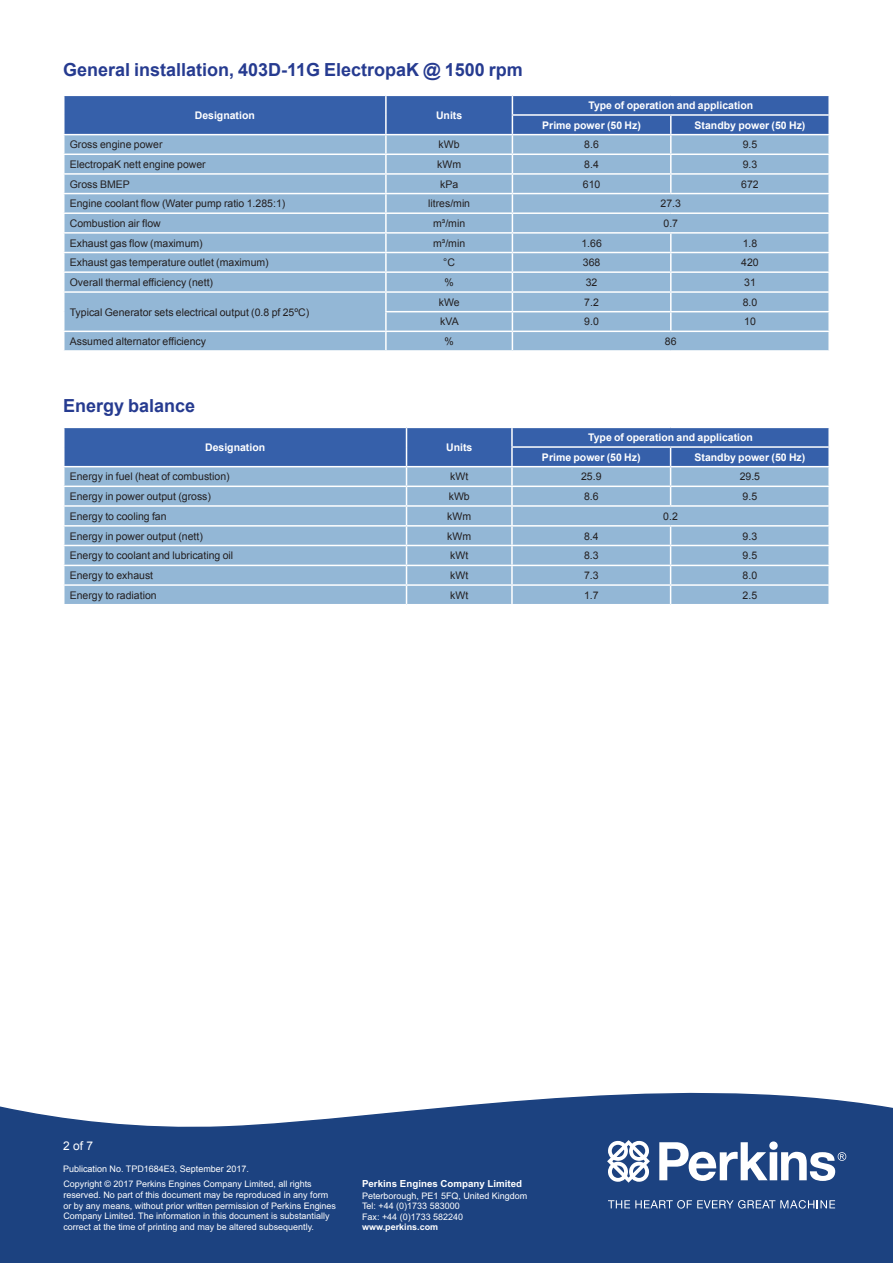
<style>
.page{position:relative;width:893px;height:1263px;background:#fff}
.page>*{position:absolute;margin:0;border:0;box-sizing:border-box;transform-origin:0 0}
.t1{font:700 18px "Arial";color:#263b90}
.t2{font:12px "Arial";color:#fff}
.t3{font:10.5px "Arial";color:#231f20}
.t4{font:700 10.5px/19.6px "Arial";color:#fff}
.t5{font:700 9.75px "Arial";color:#fff}
.t6{font:9px/10.8px "Arial";color:#fff}
.t7{font:700 9px "Arial";color:#fff}
</style>
<div class="page">
<svg style="left:0;top:1092px;width:893px;height:171px;background:#33558d"></svg>
<svg style="left:608px;top:1200px;width:227px;height:8px;background:#5c77a3"></svg>
<svg style="left:607px;top:1140px;width:43px;height:43px"></svg>
<svg style="left:659px;top:1141px;width:187px;height:40px"></svg>
<svg style="left:64px;top:95px;width:766px;height:255px;background:#8dafd2"></svg>
<hr style="left:671px;top:134px;width:159px;height:1px;background:#fff">
<svg style="left:64px;top:427px;width:766px;height:177px;background:#87aacf"></svg>
<hr style="left:671px;top:466px;width:159px;height:1px;background:#fff">
<h1 class="t1" style="left:63px;top:59px;width:461px">General installation, 403D-11G ElectropaK @ 1500 rpm</h1>
<p class="t4" style="left:195px;top:105px;width:62px">Designation</p>
<p class="t4" style="left:436px;top:105px;width:28px">Units</p>
<p class="t4" style="left:542px;top:95px;width:212px;text-indent:46px">Type of operation and application<br>Prime power (50 Hz)</p>
<p class="t4" style="left:695px;top:115px;width:112px">Standby power (50 Hz)</p>
<p class="t3" style="left:70px;top:139px;width:94px">Gross engine power</p>
<p class="t3" style="left:439px;top:139px;width:22px">kWb</p>
<p class="t3" style="left:584px;top:139px;width:16px">8.6</p>
<p class="t3" style="left:743px;top:139px;width:16px">9.5</p>
<p class="t3" style="left:70px;top:158px;width:137px">ElectropaK nett engine power</p>
<p class="t3" style="left:437px;top:158px;width:25px">kWm</p>
<p class="t3" style="left:584px;top:158px;width:16px">8.4</p>
<p class="t3" style="left:743px;top:158px;width:16px">9.3</p>
<p class="t3" style="left:70px;top:178px;width:62px">Gross BMEP</p>
<p class="t3" style="left:440px;top:178px;width:20px">kPa</p>
<p class="t3" style="left:583px;top:178px;width:19px">610</p>
<p class="t3" style="left:741px;top:178px;width:19px">672</p>
<p class="t3" style="left:70px;top:198px;width:217px">Engine coolant flow (Water pump ratio 1.285:1)</p>
<p class="t3" style="left:428px;top:198px;width:43px">litres/min</p>
<p class="t3" style="left:661px;top:198px;width:22px">27.3</p>
<p class="t3" style="left:70px;top:217px;width:93px">Combustion air flow</p>
<p class="t3" style="left:433px;top:217px;width:34px">m³/min</p>
<p class="t3" style="left:663px;top:217px;width:16px">0.7</p>
<p class="t3" style="left:70px;top:237px;width:135px">Exhaust gas flow (maximum)</p>
<p class="t3" style="left:433px;top:237px;width:34px">m³/min</p>
<p class="t3" style="left:581px;top:237px;width:22px">1.66</p>
<p class="t3" style="left:743px;top:237px;width:16px">1.8</p>
<p class="t3" style="left:70px;top:257px;width:200px">Exhaust gas temperature outlet (maximum)</p>
<p class="t3" style="left:443px;top:257px;width:13px">°C</p>
<p class="t3" style="left:583px;top:257px;width:19px">368</p>
<p class="t3" style="left:741px;top:257px;width:19px">420</p>
<p class="t3" style="left:70px;top:276px;width:145px">Overall thermal efficiency (nett)</p>
<p class="t3" style="left:444px;top:276px;width:11px">%</p>
<p class="t3" style="left:586px;top:276px;width:13px">32</p>
<p class="t3" style="left:744px;top:276px;width:13px">31</p>
<p class="t3" style="left:70px;top:306px;width:241px">Typical Generator sets electrical output (0.8 pf 25ºC)</p>
<p class="t3" style="left:439px;top:296px;width:22px">kWe</p>
<p class="t3" style="left:584px;top:296px;width:16px">7.2</p>
<p class="t3" style="left:743px;top:296px;width:16px">8.0</p>
<p class="t3" style="left:440px;top:316px;width:20px">kVA</p>
<p class="t3" style="left:584px;top:316px;width:16px">9.0</p>
<p class="t3" style="left:744px;top:316px;width:13px">10</p>
<p class="t3" style="left:70px;top:335px;width:138px">Assumed alternator efficiency</p>
<p class="t3" style="left:444px;top:335px;width:11px">%</p>
<p class="t3" style="left:665px;top:335px;width:13px">86</p>
<h1 class="t1" style="left:63px;top:396px;width:134px">Energy balance</h1>
<p class="t4" style="left:205px;top:437px;width:62px">Designation</p>
<p class="t4" style="left:446px;top:437px;width:28px">Units</p>
<p class="t4" style="left:542px;top:427px;width:213px;text-indent:46px">Type of operation and application<br>Prime power (50 Hz)</p>
<p class="t4" style="left:694px;top:447px;width:112px">Standby power (50 Hz)</p>
<p class="t3" style="left:70px;top:471px;width:161px">Energy in fuel (heat of combustion)</p>
<p class="t3" style="left:450px;top:471px;width:20px">kWt</p>
<p class="t3" style="left:581px;top:471px;width:22px">25.9</p>
<p class="t3" style="left:740px;top:471px;width:22px">29.5</p>
<p class="t3" style="left:70px;top:490px;width:143px">Energy in power output (gross)</p>
<p class="t3" style="left:449px;top:490px;width:22px">kWb</p>
<p class="t3" style="left:584px;top:490px;width:16px">8.6</p>
<p class="t3" style="left:743px;top:490px;width:16px">9.5</p>
<p class="t3" style="left:70px;top:510px;width:98px">Energy to cooling fan</p>
<p class="t3" style="left:447px;top:510px;width:25px">kWm</p>
<p class="t3" style="left:663px;top:510px;width:16px">0.2</p>
<p class="t3" style="left:70px;top:530px;width:135px">Energy in power output (nett)</p>
<p class="t3" style="left:447px;top:530px;width:25px">kWm</p>
<p class="t3" style="left:584px;top:530px;width:16px">8.4</p>
<p class="t3" style="left:743px;top:530px;width:16px">9.3</p>
<p class="t3" style="left:70px;top:550px;width:165px">Energy to coolant and lubricating oil</p>
<p class="t3" style="left:450px;top:550px;width:20px">kWt</p>
<p class="t3" style="left:584px;top:550px;width:16px">8.3</p>
<p class="t3" style="left:743px;top:550px;width:16px">9.5</p>
<p class="t3" style="left:70px;top:569px;width:85px">Energy to exhaust</p>
<p class="t3" style="left:450px;top:569px;width:20px">kWt</p>
<p class="t3" style="left:584px;top:569px;width:16px">7.3</p>
<p class="t3" style="left:743px;top:569px;width:16px">8.0</p>
<p class="t3" style="left:70px;top:589px;width:88px">Energy to radiation</p>
<p class="t3" style="left:450px;top:589px;width:20px">kWt</p>
<p class="t3" style="left:584px;top:589px;width:16px">1.7</p>
<p class="t3" style="left:743px;top:589px;width:16px">2.5</p>
<p class="t2" style="left:63px;top:1139px;width:32px">2 of 7</p>
<p class="t6" style="left:63px;top:1163px;width:187px">Publication No. TPD1684E3, September 2017.</p>
<p class="t6" style="left:63px;top:1178px;width:274px">Copyright © 2017 Perkins Engines Company Limited, all rights reserved. No part of this document may be reproduced in any form or by any means, without prior written permission of Perkins Engines Company Limited. The information in this document is substantially correct at the time of printing and may be altered subsequently.</p>
<p class="t5" style="left:362px;top:1178px;width:161px">Perkins Engines Company Limited</p>
<p class="t6" style="left:362px;top:1190px;width:167px">Peterborough, PE1 5FQ, United Kingdom<br>Tel: +44 (0)1733 583000<br>Fax: +44 (0)1733 582240</p>
<p class="t7" style="left:362px;top:1222px;width:78px">www.perkins.com</p>
</div>
